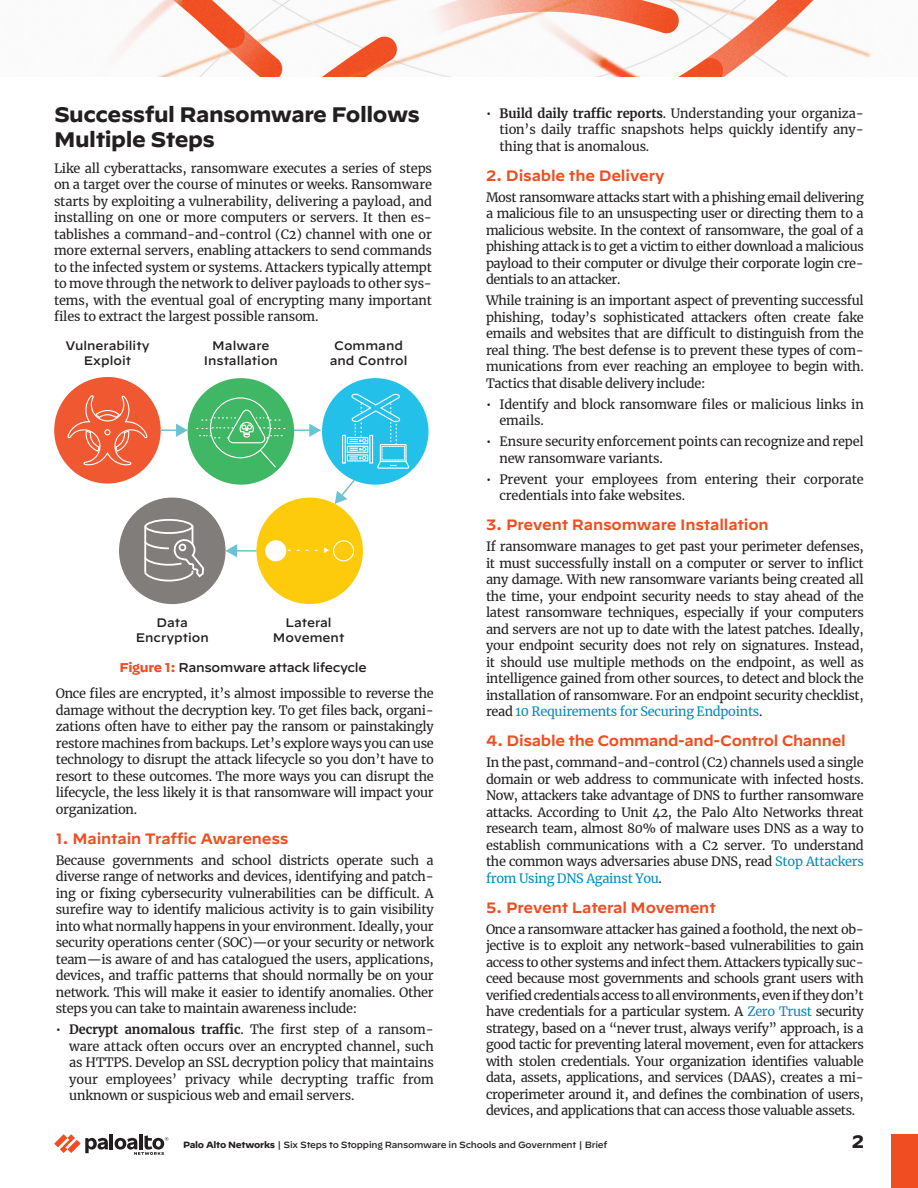
<style>
.page{position:relative;width:918px;height:1188px;background:#fff}
.page>*{position:absolute;margin:0;border:0;box-sizing:border-box;transform-origin:0 0}
.t1{font:700 21px/25.2px "Decimal";letter-spacing:-.02em;color:#231f20}
.t2{font:700 18px "Decimal";color:#231f20}
.t3{font:600 15px "Decimal";letter-spacing:-.01em;color:#f04d22}
.body-text{font:12.75px/16.5px "Merriweather";letter-spacing:-.02em;color:#231f20;text-align:justify}
.bullet-list{font:12.75px/16.5px "Merriweather";letter-spacing:-.01em;color:#231f20}
.figure-title{font:500 12.75px "Decimal";letter-spacing:-.025em;color:#231f20}
.t4{font:500 12.45px/14.9px "Decimal";color:#231f20;text-align:center}
.t5{font:500 9px "Decimal";letter-spacing:-.025em;color:#231f20}
.s1{font-weight:700;color:#f04d22}
.s2{font-weight:700}
.s3{color:#008dc1}
</style>
<div class="page">
<img style="left:115px;top:0;width:756px;height:76px">
<hr style="left:110px;top:1134px;width:3px;height:15px;background:#231f20">
<svg style="left:54px;top:1134px;width:54px;height:19px"></svg>
<hr style="left:139px;top:1134px;width:4px;height:15px;background:#231f20">
<svg style="left:115px;top:1135px;width:53px;height:20px"></svg>
<div style="left:891px;top:1134px;width:27px;height:54px;background:#f04d22"></div>
<div style="left:54px;top:377px;width:107px;height:107px;background:#f05831;border-radius:50%"></div>
<svg style="left:66px;top:394px;width:82px;height:73px"></svg>
<div style="left:188px;top:378px;width:106px;height:107px;background:#3fb764;border-radius:50%"></div>
<svg style="left:197px;top:408px;width:88px;height:61px"></svg>
<div style="left:322px;top:378px;width:107px;height:107px;background:#23c1ea;border-radius:50%"></div>
<div style="left:347px;top:437px;width:21px;height:7px;border:1px solid #fff"></div>
<div style="left:347px;top:446px;width:21px;height:7px;border:1px solid #fff"></div>
<div style="left:347px;top:454px;width:21px;height:7px;border:1px solid #fff"></div>
<div style="left:342px;top:435px;width:4px;height:29px;border:1px solid #fff"></div>
<svg style="left:350px;top:393px;width:60px;height:76px"></svg>
<div style="left:256px;top:498px;width:107px;height:106px;background:#fdcb0b;border-radius:50%"></div>
<div style="left:119px;top:498px;width:107px;height:106px;background:#807d7b;border-radius:50%"></div>
<div style="left:265px;top:540px;width:21px;height:21px;background:#fff;border-radius:50%"></div>
<svg style="left:288px;top:540px;width:66px;height:21px"></svg>
<svg style="left:161px;top:424px;width:27px;height:13px"></svg>
<svg style="left:294px;top:424px;width:27px;height:13px"></svg>
<svg style="left:335px;top:478px;width:21px;height:26px"></svg>
<svg style="left:226px;top:544px;width:30px;height:14px"></svg>
<div style="left:144px;top:519px;width:49px;height:15px;border:2px solid #fff;border-radius:50%"></div>
<svg style="left:144px;top:526px;width:60px;height:56px"></svg>
<p class="t1" style="left:54px;top:102px;width:367px">Successful Ransomware Follows<br>Multiple Steps</p>
<p class="body-text" style="left:54px;top:160px;width:380px">Like all cyberattacks, ransomware executes a series of steps on a target over the course of minutes or weeks. Ransomware starts by exploiting a vulnerability, delivering a payload, and installing on one or more computers or servers. It then es&shy;tablishes a command-and-control (C2) channel with one or more external servers, enabling attackers to send commands to the infected system or systems. Attackers typically attempt to move through the network to deliver payloads to other sys&shy;tems, with the eventual goal of encrypting many important files to extract the largest possible ransom.</p>
<p class="t4" style="left:65px;top:336px;width:86px">Vulnerability<br>Exploit</p>
<p class="t4" style="left:204px;top:336px;width:76px">Malware<br>Installation</p>
<p class="t4" style="left:330px;top:336px;width:79px">Command and Control</p>
<p class="t4" style="left:136px;top:614px;width:75px">Data<br>Encryption</p>
<p class="t4" style="left:273px;top:614px;width:73px">Lateral<br>Movement</p>
<p class="figure-title" style="left:119px;top:655px;width:249px"><span class="s1">Figure 1:</span> Ransomware attack lifecycle</p>
<p class="body-text" style="left:56px;top:685px;width:380px">Once files are encrypted, it’s almost impossible to reverse the damage without the decryption key. To get files back, organi&shy;zations often have to either pay the ransom or painstakingly restore machines from backups. Let’s explore ways you can use technology to disrupt the attack lifecycle so you don’t have to resort to these outcomes. The more ways you can disrupt the lifecycle, the less likely it is that ransomware will impact your organization.</p>
<p class="t3" style="left:56px;top:824px;width:234px">1. Maintain Traffic Awareness</p>
<p class="body-text" style="left:56px;top:852px;width:380px">Because governments and school districts operate such a diverse range of networks and devices, identifying and patch&shy;ing or fixing cybersecurity vulnerabilities can be difficult. A surefire way to identify malicious activity is to gain visibility into what normally happens in your environment. Ideally, your security operations center (SOC)—or your security or network team—is aware of and has catalogued the users, applications, devices, and traffic patterns that should normally be on your network. This will make it easier to identify anomalies. Other steps you can take to maintain awareness include:</p>
<p class="bullet-list" style="left:69px;top:1021px;width:366px;text-align:justify;text-indent:-14px">• <span class="s2">Decrypt anomalous traffic</span>. The first step of a ransom&shy;ware attack often occurs over an encrypted channel, such as HTTPS. Develop an SSL decryption policy that maintains your employees’ privacy while decrypting traffic from unknown or suspicious web and email servers.</p>
<p class="bullet-list" style="left:500px;top:105px;width:366px;text-align:justify;text-indent:-14px">• <span class="s2">Build daily traffic reports</span>. Understanding your organiza&shy;tion’s daily traffic snapshots helps quickly identify any&shy;thing that is anomalous.</p>
<p class="t3" style="left:486px;top:161px;width:180px">2. Disable the Delivery</p>
<p class="body-text" style="left:486px;top:189px;width:379px">Most ransomware attacks start with a phishing email delivering a malicious file to an unsuspecting user or directing them to a malicious website. In the context of ransomware, the goal of a phishing attack is to get a victim to either download a malicious payload to their computer or divulge their corporate login cre&shy;dentials to an attacker.</p>
<p class="body-text" style="left:486px;top:292px;width:379px">While training is an important aspect of preventing successful phishing, today’s sophisticated attackers often create fake emails and websites that are difficult to distinguish from the real thing. The best defense is to prevent these types of com&shy;munications from ever reaching an employee to begin with.<br>Tactics that disable delivery include:</p>
<p class="bullet-list" style="left:500px;top:396px;width:366px;text-indent:-14px">• Identify and block ransomware files or malicious links in emails.</p>
<p class="bullet-list" style="left:500px;top:433px;width:366px;text-indent:-14px">• Ensure security enforcement points can recognize and repel new ransomware variants.</p>
<p class="bullet-list" style="left:500px;top:471px;width:366px;text-indent:-14px">• Prevent your employees from entering their corporate credentials into fake websites.</p>
<p class="t3" style="left:486px;top:511px;width:284px">3. Prevent Ransomware Installation</p>
<p class="body-text" style="left:486px;top:538px;width:379px">If ransomware manages to get past your perimeter defenses, it must successfully install on a computer or server to inflict any damage. With new ransomware variants being created all the time, your endpoint security needs to stay ahead of the latest ransomware techniques, especially if your computers and servers are not up to date with the latest patches. Ideally, your endpoint security does not rely on signatures. Instead, it should use multiple methods on the endpoint, as well as intelligence gained from other sources, to detect and block the installation of ransomware. For an endpoint security checklist, read <span class="s3">10 Requirements for Securing Endpoints</span>.</p>
<p class="t3" style="left:486px;top:727px;width:361px">4. Disable the Command-and-Control Channel</p>
<p class="body-text" style="left:486px;top:754px;width:379px">In the past, command-and-control (C2) channels used a single domain or web address to communicate with infected hosts.<br>Now, attackers take advantage of DNS to further ransomware attacks. According to Unit 42, the Palo Alto Networks threat research team, almost 80% of malware uses DNS as a way to establish communications with a C2 server. To understand the common ways adversaries abuse DNS, read <span class="s3">Stop Attackers from Using DNS Against You</span>.</p>
<p class="t3" style="left:486px;top:893px;width:231px">5. Prevent Lateral Movement</p>
<p class="body-text" style="left:486px;top:921px;width:379px">Once a ransomware attacker has gained a foothold, the next ob&shy;jective is to exploit any network-based vulnerabilities to gain access to other systems and infect them. Attackers typically suc&shy;ceed because most governments and schools grant users with verified credentials access to all environments, even if they don’t have credentials for a particular system. A <span class="s3">Zero Trust</span> security strategy, based on a “never trust, always verify” approach, is a good tactic for preventing lateral movement, even for attackers with stolen credentials. Your organization identifies valuable data, assets, applications, and services (DAAS), creates a mi&shy;croperimeter around it, and defines the combination of users, devices, and applications that can access those valuable assets.</p>
<p class="t5" style="left:183px;top:1137px;width:426px"><span class="s2">Palo Alto Networks</span> | Six Steps to Stopping Ransomware in Schools and Government | Brief</p>
<h2 class="t2" style="left:852px;top:1132px;width:14px">2</h2>
</div>
